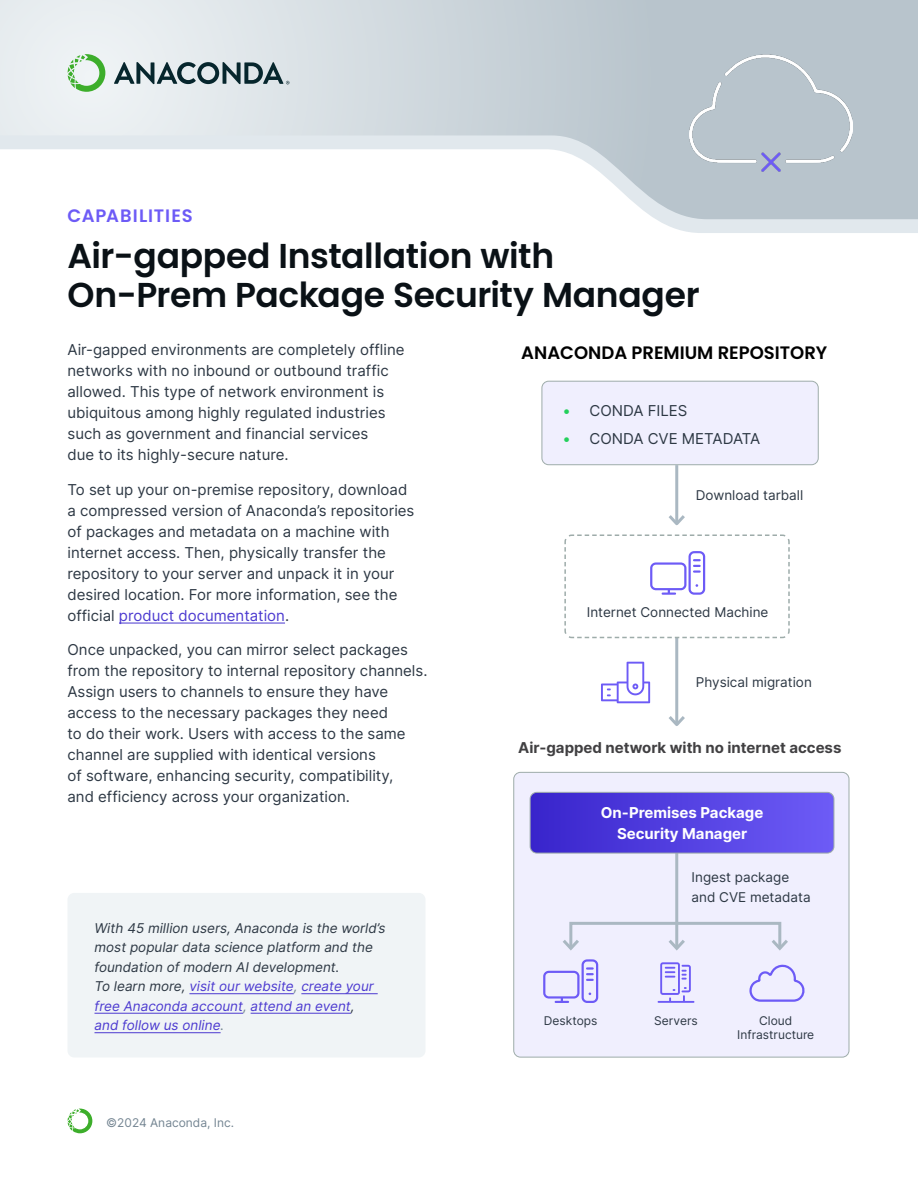
<style>
.page{position:relative;width:918px;height:1188px;background:#fff}
.page>*{position:absolute;margin:0;border:0;box-sizing:border-box;transform-origin:0 0}
.t1{font:600 34.5px/39px "Poppins";letter-spacing:-.01em;color:#0a1116}
.t2{font:600 18px "Poppins";color:#000}
.t3{font:600 18px "Poppins";letter-spacing:.05em;color:#6d5bf6}
.t4{font:15px/21px "Inter";color:#2d3844}
.t5{font:700 15px "Inter";color:#414042}
.t6{font:700 15px/21px "Inter";color:#fff;text-align:center}
.t7{font:italic 13.5px/19.5px "Inter";color:#2d3844}
.t8{font:13.5px/19.5px "Inter";color:#2d3844}
.t9{font:12px/14.4px "Inter";color:#2d3844;text-align:center}
.t10{font:12px "Inter";color:#748592}
.s1{color:#4c3ad0}
.s2{color:#24d05c}
.s3{color:#748592}
</style>
<div class="page">
<div style="left:514px;top:772px;width:335px;height:285px;background:#f0effe;border-radius:7px"></div>
<div style="left:513px;top:772px;width:336px;height:285px;border:1px solid #9eacaa;border-radius:7px"></div>
<div style="left:542px;top:381px;width:276px;height:84px;background:#f0effe;border-radius:7px"></div>
<div style="left:542px;top:381px;width:277px;height:84px;border:1px solid #9eacaa;border-radius:7px"></div>
<hr style="left:675px;top:465px;width:3px;height:59px;background:#aab8c2">
<svg style="left:668px;top:512px;width:17px;height:14px"></svg>
<hr style="left:675px;top:615px;width:3px;height:110px;background:#aab8c2">
<svg style="left:669px;top:713px;width:16px;height:13px"></svg>
<svg style="left:543px;top:959px;width:55px;height:44px"></svg>
<svg style="left:564px;top:534px;width:226px;height:105px"></svg>
<svg style="left:658px;top:962px;width:36px;height:41px"></svg>
<svg style="left:601px;top:662px;width:49px;height:41px"></svg>
<hr style="left:675px;top:847px;width:3px;height:101px;background:#aab8c2">
<svg style="left:668px;top:936px;width:17px;height:15px"></svg>
<div style="left:569px;top:922px;width:212px;height:28px;border:3px solid #aab8c2"></div>
<svg style="left:563px;top:936px;width:19px;height:15px"></svg>
<svg style="left:748px;top:935px;width:57px;height:67px"></svg>
<svg style="left:530px;top:792px;width:304px;height:61px;background:#5340e0"></svg>
<div style="left:530px;top:792px;width:304px;height:61px;border:1px solid #9eacaa;border-radius:7px"></div>
<hr style="left:119px;top:623px;width:166px;height:1px;background:#4c3ad0">
<svg style="left:656px;top:219px;width:262px;height:14px;background:#e2e8ed"></svg>
<svg style="left:0;top:0;width:918px;height:219px"></svg>
<svg style="left:114px;top:62px;width:175px;height:22px;background:#89999e"></svg>
<svg style="left:68px;top:54px;width:37px;height:38px"></svg>
<div style="left:690px;top:32px;width:162px;height:162px;background:#b8c4cc"></div>
<div style="left:68px;top:893px;width:358px;height:165px;background:#f0f4f6;border-radius:7px"></div>
<hr style="left:189px;top:993px;width:105px;height:1px;background:#4c3ad0">
<hr style="left:301px;top:993px;width:77px;height:1px;background:#4c3ad0">
<hr style="left:94px;top:1013px;width:149px;height:1px;background:#4c3ad0">
<hr style="left:251px;top:1013px;width:100px;height:1px;background:#4c3ad0">
<hr style="left:94px;top:1032px;width:127px;height:1px;background:#4c3ad0">
<svg style="left:68px;top:1109px;width:24px;height:24px"></svg>
<p class="t3" style="left:68px;top:205px;width:127px">CAPABILITIES</p>
<h1 class="t1" style="left:68px;top:236px;width:634px">Air-gapped Installation with<br>On-Prem Package Security Manager</h1>
<p class="t4" style="left:68px;top:339px;width:339px">Air-gapped environments are completely offline networks with no inbound or outbound traffic allowed. This type of network environment is ubiquitous among highly regulated industries such as government and financial services<br>due to its highly-secure nature.</p>
<p class="t4" style="left:68px;top:478px;width:348px">To set up your on-premise repository, download a compressed version of Anaconda’s repositories of packages and metadata on a machine with internet access. Then, physically transfer the repository to your server and unpack it in your desired location. For more information, see the official <span class="s1">product documentation</span>.</p>
<p class="t4" style="left:68px;top:639px;width:362px">Once unpacked, you can mirror select packages from the repository to internal repository channels.<br>Assign users to channels to ensure they have access to the necessary packages they need<br>to do their work. Users with access to the same channel are supplied with identical versions<br>of software, enhancing security, compatibility,<br>and efficiency across your organization.</p>
<p class="t2" style="left:521px;top:343px;width:308px">ANACONDA PREMIUM REPOSITORY</p>
<p class="t4" style="left:563px;top:400px;width:126px"><span class="s2">•</span> CONDA FILES</p>
<p class="t4" style="left:563px;top:428px;width:199px"><span class="s2">•</span> CONDA CVE METADATA</p>
<p class="t8" style="left:696px;top:485px;width:109px">Download tarball</p>
<p class="t8" style="left:587px;top:602px;width:183px">Internet Connected Machine</p>
<p class="t8" style="left:696px;top:672px;width:118px">Physical migration</p>
<p class="t5" style="left:518px;top:736px;width:325px">Air-gapped network with no internet access</p>
<p class="t6" style="left:601px;top:801px;width:164px">On-Premises Package<br>Security Manager</p>
<p class="t7" style="left:94px;top:918px;width:292px">With 45 million users, Anaconda is the world’s most popular data science platform and the foundation of modern AI development.<br>To learn more, <span class="s1">visit our website</span><span class="s3">,</span> <span class="s1">create your free Anaconda account</span><span class="s3">,</span> <span class="s1">attend an event</span>,<br><span class="s1">and follow us online</span><span class="s3">.</span></p>
<p class="t10" style="left:106px;top:1114px;width:129px">©2024 Anaconda, Inc.</p>
<p class="t9" style="left:544px;top:1013px;width:55px">Desktops</p>
<p class="t8" style="left:692px;top:867px;width:121px">Ingest package and CVE metadata</p>
<p class="t9" style="left:654px;top:1013px;width:45px">Servers</p>
<p class="t9" style="left:737px;top:1013px;width:79px">Cloud<br>Infrastructure</p>
</div>
